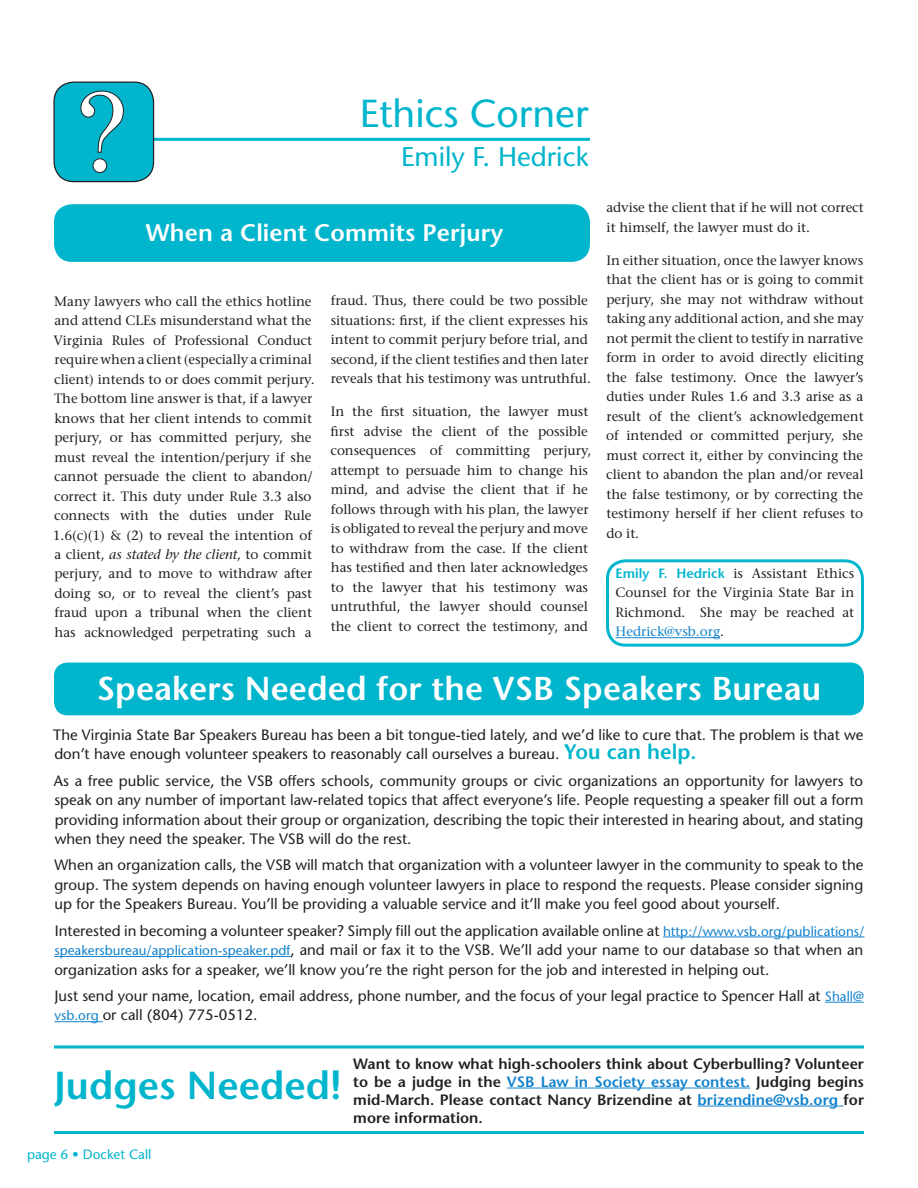
<style>
.page{position:relative;width:918px;height:1188px;background:#fff}
.page>*{position:absolute;margin:0;border:0;box-sizing:border-box;transform-origin:0 0}
.t1{font:600 39px "Stone Sans Std";color:#00b5cc}
.t2{font:500 39px "Stone Sans Std";color:#00b5cc}
.t3{font:600 33px "Stone Sans Std";letter-spacing:.005em;color:#fff}
.t4{font:500 27px "Stone Sans Std";color:#00b5cc}
.t5{font:600 24px "Stone Sans Std";letter-spacing:.005em;color:#fff}
.t6{font:500 15px/19.5px "Stone Sans Std";color:#231f20;text-align:justify}
.t7{font:600 15px/18px "Stone Sans Std";color:#231f20;text-align:justify}
.t8{font:500 13.5px/19.5px "Stone Serif Std";letter-spacing:-.005em;color:#231f20}
.t9{font:500 13.5px "Stone Sans Std";color:#00b5cc}
.s1{font-style:italic}
.s2{font-family:"Stone Sans Std";font-weight:600;color:#00b5cc}
.s3{color:#1182cc}
.s4{font-weight:600;font-size:21px;color:#00b5cc}
.s5{font-size:13.5px;color:#1182cc}
</style>
<div class="page">
<div style="left:54px;top:204px;width:536px;height:58px;background:#00b5cc;border-radius:18px"></div>
<hr style="left:104px;top:138px;width:486px;height:3px;background:#00b5cc">
<div style="left:54px;top:82px;width:100px;height:100px;background:#00b5cc;border-radius:20px"></div>
<svg style="left:80px;top:90px;width:44px;height:83px"></svg>
<div style="left:53px;top:81px;width:101px;height:101px;border:1px solid #231f20;border-radius:20px"></div>
<div style="left:606px;top:559px;width:258px;height:88px;border:3px solid #00b5cc;border-radius:18px"></div>
<hr style="left:616px;top:637px;width:104px;height:1px;background:#1182cc">
<hr style="left:54px;top:1046px;width:810px;height:2px;background:#00b5cc">
<hr style="left:54px;top:1131px;width:810px;height:3px;background:#00b5cc">
<hr style="left:663px;top:937px;width:202px;height:1px;background:#1182cc">
<hr style="left:54px;top:956px;width:236px;height:1px;background:#1182cc">
<hr style="left:825px;top:1002px;width:39px;height:1px;background:#1182cc">
<hr style="left:54px;top:1021px;width:49px;height:1px;background:#1182cc">
<div style="left:54px;top:663px;width:810px;height:52px;background:#00b5cc;border-radius:14px"></div>
<hr style="left:507px;top:1088px;width:243px;height:1px;background:#1182cc">
<hr style="left:698px;top:1106px;width:146px;height:1px;background:#1182cc">
<h1 class="t2" style="left:360px;top:90px;width:230px">Ethics Corner</h1>
<h3 class="t4" style="left:401px;top:140px;width:189px">Emily F. Hedrick</h3>
<h3 class="t5" style="left:146px;top:218px;width:359px">When a Client Commits Perjury</h3>
<p class="t8" style="left:53px;top:291px;width:263px">Many lawyers who call the ethics hotline and attend CLEs misunderstand what the Virginia Rules of Professional Conduct require when a client (especially a criminal client) intends to or does commit perjury.<br>The bottom line answer is that, if a lawyer knows that her client intends to commit perjury, or has committed perjury, she must reveal the intention/perjury if she cannot persuade the client to abandon/ correct it. This duty under Rule 3.3 also connects with the duties under Rule 1.6(c)(1) &amp; (2) to reveal the intention of a client, <span class="s1">as stated by the client</span>, to commit perjury, and to move to withdraw after doing so, or to reveal the client’s past fraud upon a tribunal when the client has acknowledged perpetrating such a</p>
<p class="t8" style="left:331px;top:291px;width:262px">fraud. Thus, there could be two possible situations: first, if the client expresses his intent to commit perjury before trial, and second, if the client testifies and then later reveals that his testimony was untruthful.</p>
<p class="t8" style="left:331px;top:402px;width:262px">In the first situation, the lawyer must first advise the client of the possible consequences of committing perjury, attempt to persuade him to change his mind, and advise the client that if he follows through with his plan, the lawyer is obligated to reveal the perjury and move to withdraw from the case. If the client has testified and then later acknowledges to the lawyer that his testimony was untruthful, the lawyer should counsel the client to correct the testimony, and</p>
<p class="t8" style="left:606px;top:198px;width:259px">advise the client that if he will not correct it himself, the lawyer must do it.</p>
<p class="t8" style="left:606px;top:250px;width:259px;text-align:justify">In either situation, once the lawyer knows that the client has or is going to commit perjury, she may not withdraw without taking any additional action, and she may not permit the client to testify in narrative form in order to avoid directly eliciting the false testimony. Once the lawyer’s duties under Rules 1.6 and 3.3 arise as a result of the client’s acknowledgement of intended or committed perjury, she must correct it, either by convincing the client to abandon the plan and/or reveal the false testimony, or by correcting the testimony herself if her client refuses to do it.</p>
<p class="t8" style="left:616px;top:563px;width:240px;text-align:justify"><span class="s2">Emily F. Hedrick</span> is Assistant Ethics Counsel for the Virginia State Bar in Richmond. She may be reached at <span class="s3">Hedrick@vsb.org</span>.</p>
<h2 class="t3" style="left:97px;top:669px;width:726px">Speakers Needed for the VSB Speakers Bureau</h2>
<p class="t6" style="left:53px;top:725px;width:812px">The Virginia State Bar Speakers Bureau has been a bit tongue-tied lately, and we’d like to cure that. The problem is that we don’t have enough volunteer speakers to reasonably call ourselves a bureau. <span class="s4">You can help.</span></p>
<p class="t6" style="left:54px;top:771px;width:811px">As a free public service, the VSB offers schools, community groups or civic organizations an opportunity for lawyers to speak on any number of important law-related topics that affect everyone’s life. People requesting a speaker fill out a form providing information about their group or organization, describing the topic their interested in hearing about, and stating when they need the speaker. The VSB will do the rest.</p>
<p class="t6" style="left:54px;top:855px;width:811px">When an organization calls, the VSB will match that organization with a volunteer lawyer in the community to speak to the group. The system depends on having enough volunteer lawyers in place to respond the requests. Please consider signing up for the Speakers Bureau. You’ll be providing a valuable service and it’ll make you feel good about yourself.</p>
<p class="t6" style="left:54px;top:921px;width:812px">Interested in becoming a volunteer speaker? Simply fill out the application available online at <span class="s5">http://www.vsb.org/publications/ speakersbureau/application-speaker.pdf</span>, and mail or fax it to the VSB. We’ll add your name to our database so that when an organization asks for a speaker, we’ll know you’re the right person for the job and interested in helping out.</p>
<p class="t6" style="left:54px;top:986px;width:811px">Just send your name, location, email address, phone number, and the focus of your legal practice to Spencer Hall at <span class="s5">Shall@ vsb.org</span> or call (804) 775-0512.</p>
<h1 class="t1" style="left:54px;top:1062px;width:289px">Judges Needed!</h1>
<p class="t9" style="left:27px;top:1146px;width:126px">page 6 • Docket Call</p>
<p class="t7" style="left:353px;top:1054px;width:512px">Want to know what high-schoolers think about Cyberbulling? Volunteer to be a judge in the <span class="s3">VSB Law in Society essay contest.</span> Judging begins mid-March. Please contact Nancy Brizendine at <span class="s3">brizendine@vsb.org</span> for more information.</p>
</div>
